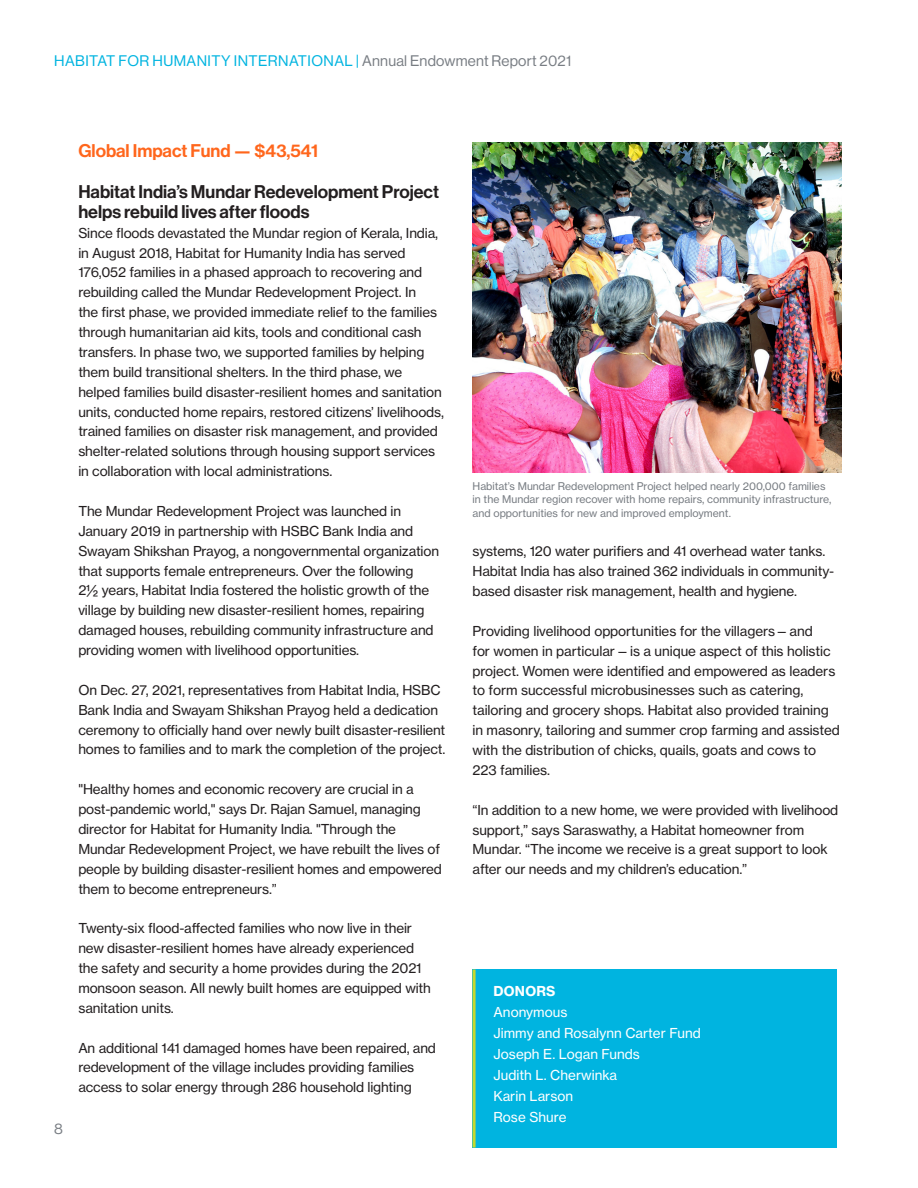
<style>
.page{position:relative;width:918px;height:1188px;background:#fff}
.page>*{position:absolute;margin:0;border:0;box-sizing:border-box;transform-origin:0 0}
.Heads{font:18px/19.8px "N Haas Grotesk DS Pro 65 Md";color:#231f20}
.Heads_Orange{font:18px "N Haas Grotesk DS Pro 65 Md";color:#ff661c}
.t1{font:15px "N Haas Grotesk DS Pro 55 Rg";letter-spacing:.015em;color:#00b4e0}
.t2{font:15px "N Haas Grotesk DS Pro 55 Rg";color:#787d83}
.Body_Small{font:13.5px/19.8px "N Haas Grotesk TX Pro 55 Rg";letter-spacing:-.01em;color:#231f20}
.Body_Small_List_1{font:13.5px "N Haas Grotesk TX Pro 55 Rg";color:#fff}
.Subheads{font:13.5px "N Haas Grotesk TX Pro 75 Bd";letter-spacing:.015em;color:#fff}
.Table_normal{font:10.5px/13.5px "N Haas Grotesk TX Pro 55 Rg";color:#787d83}
.s1{color:#787d83}
</style>
<div class="page">
<div style="left:473px;top:969px;width:364px;height:179px;background:#00b4e0"></div>
<hr style="left:473px;top:969px;width:3px;height:179px;background:#c4d82d">
<img style="left:473px;top:142px;width:368px;height:330px">
<p class="t1" style="left:54px;top:52px;width:519px">HABITAT FOR HUMANITY INTERNATIONAL | <span class="s1">Annual Endowment Report 2021</span></p>
<p class="t2" style="left:54px;top:1120px;width:10px">8</p>
<p class="Heads_Orange" style="left:78px;top:140px;width:241px">Global Impact Fund — $43,541</p>
<p class="Heads" style="left:78px;top:182px;width:362px">Habitat India’s Mundar Redevelopment Project helps rebuild lives after floods</p>
<p class="Body_Small" style="left:78px;top:223px;width:367px">Since floods devastated the Mundar region of Kerala, India, in August 2018, Habitat for Humanity India has served 176,052 families in a phased approach to recovering and rebuilding called the Mundar Redevelopment Project. In<br>the first phase, we provided immediate relief to the families through humanitarian aid kits, tools and conditional cash transfers. In phase two, we supported families by helping them build transitional shelters. In the third phase, we helped families build disaster-resilient homes and sanitation units, conducted home repairs, restored citizens’ livelihoods, trained families on disaster risk management, and provided shelter-related solutions through housing support services in collaboration with local administrations.</p>
<p class="Body_Small" style="left:78px;top:501px;width:362px">The Mundar Redevelopment Project was launched in January 2019 in partnership with HSBC Bank India and Swayam Shikshan Prayog, a nongovernmental organization that supports female entrepreneurs. Over the following<br>2½ years, Habitat India fostered the holistic growth of the village by building new disaster-resilient homes, repairing damaged houses, rebuilding community infrastructure and providing women with livelihood opportunities.</p>
<p class="Body_Small" style="left:78px;top:680px;width:369px">On Dec. 27, 2021, representatives from Habitat India, HSBC Bank India and Swayam Shikshan Prayog held a dedication ceremony to officially hand over newly built disaster-resilient homes to families and to mark the completion of the project.</p>
<p class="Body_Small" style="left:78px;top:779px;width:365px">"Healthy homes and economic recovery are crucial in a post-pandemic world," says Dr. Rajan Samuel, managing director for Habitat for Humanity India. "Through the Mundar Redevelopment Project, we have rebuilt the lives of people by building disaster-resilient homes and empowered them to become entrepreneurs.”</p>
<p class="Body_Small" style="left:78px;top:919px;width:354px">Twenty-six flood-affected families who now live in their new disaster-resilient homes have already experienced the safety and security a home provides during the 2021 monsoon season. All newly built homes are equipped with sanitation units.</p>
<p class="Body_Small" style="left:78px;top:1038px;width:359px">An additional 141 damaged homes have been repaired, and redevelopment of the village includes providing families access to solar energy through 286 household lighting</p>
<p class="Table_normal" style="left:473px;top:479px;width:360px">Habitat’s Mundar Redevelopment Project helped nearly 200,000 families in the Mundar region recover with home repairs, community infrastructure, and opportunities for new and improved employment.</p>
<p class="Body_Small" style="left:473px;top:542px;width:363px">systems, 120 water purifiers and 41 overhead water tanks.<br>Habitat India has also trained 362 individuals in community&shy;based disaster risk management, health and hygiene.</p>
<p class="Body_Small" style="left:473px;top:621px;width:369px">Providing livelihood opportunities for the villagers—and<br>for women in particular—is a unique aspect of this holistic project. Women were identified and empowered as leaders to form successful microbusinesses such as catering, tailoring and grocery shops. Habitat also provided training in masonry, tailoring and summer crop farming and assisted with the distribution of chicks, quails, goats and cows to 223 families.</p>
<p class="Body_Small" style="left:473px;top:800px;width:367px">“In addition to a new home, we were provided with livelihood support,” says Saraswathy, a Habitat homeowner from Mundar. “The income we receive is a great support to look after our needs and my children’s education.”</p>
<p class="Subheads" style="left:494px;top:983px;width:63px">DONORS</p>
<p class="Body_Small_List_1" style="left:494px;top:1004px;width:75px">Anonymous</p>
<p class="Body_Small_List_1" style="left:494px;top:1025px;width:209px">Jimmy and Rosalynn Carter Fund</p>
<p class="Body_Small_List_1" style="left:494px;top:1046px;width:148px">Joseph E. Logan Funds</p>
<p class="Body_Small_List_1" style="left:494px;top:1067px;width:125px">Judith L. Cherwinka</p>
<p class="Body_Small_List_1" style="left:494px;top:1088px;width:81px">Karin Larson</p>
<p class="Body_Small_List_1" style="left:494px;top:1109px;width:74px">Rose Shure</p>
</div>
